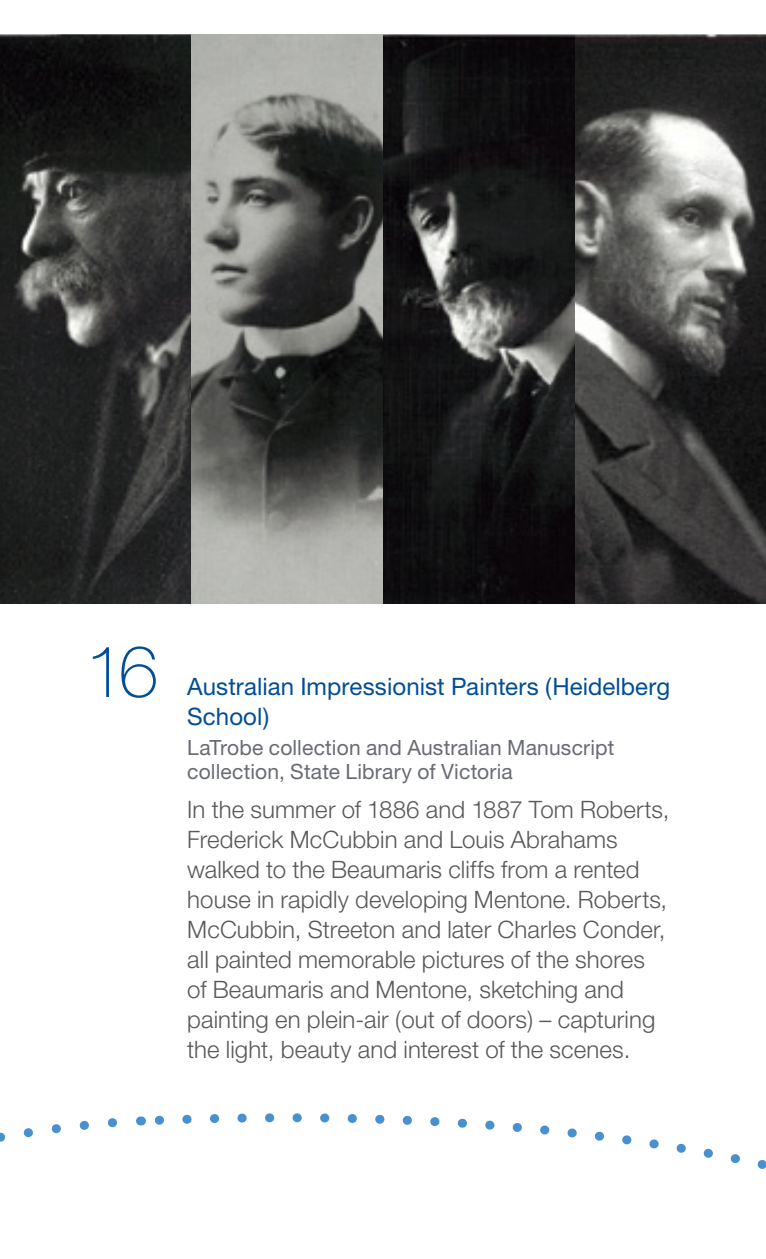
<style>
.page{position:relative;width:766px;height:1259px;background:#fff}
.page>*{position:absolute;margin:0;border:0;box-sizing:border-box;transform-origin:0 0}
.t1{font:100 72px "Helvetica Neue";color:#004e95}
.t2{font:300 24px/30px "Helvetica Neue";letter-spacing:.005em;color:#58595b}
.t3{font:24px/30px "Helvetica Neue";letter-spacing:.005em;color:#004e95}
.t4{font:21px/24px "Helvetica Neue";letter-spacing:.01em;color:#696b73}
</style>
<div class="page">
<img style="left:0;top:34px;width:190px;height:570px">
<img style="left:192px;top:34px;width:190px;height:570px">
<img style="left:384px;top:34px;width:381px;height:570px">
<svg style="left:145px;top:1113px;width:620px;height:56px"></svg>
<svg style="left:0;top:1118px;width:117px;height:24px"></svg>
<h1 class="t1" style="left:85px;top:630px;width:75px">16</h1>
<p class="t3" style="left:187px;top:671px;width:484px">Australian Impressionist Painters (Heidelberg<br>School)</p>
<p class="t4" style="left:187px;top:735px;width:428px">LaTrobe collection and Australian Manuscript collection, State Library of Victoria</p>
<p class="t2" style="left:187px;top:794px;width:483px">In the summer of 1886 and 1887 Tom Roberts, Frederick McCubbin and Louis Abrahams walked to the Beaumaris cliffs from a rented house in rapidly developing Mentone. Roberts, McCubbin, Streeton and later Charles Conder, all painted memorable pictures of the shores of Beaumaris and Mentone, sketching and painting en plein-air (out of doors) – capturing the light, beauty and interest of the scenes.</p>
</div>
